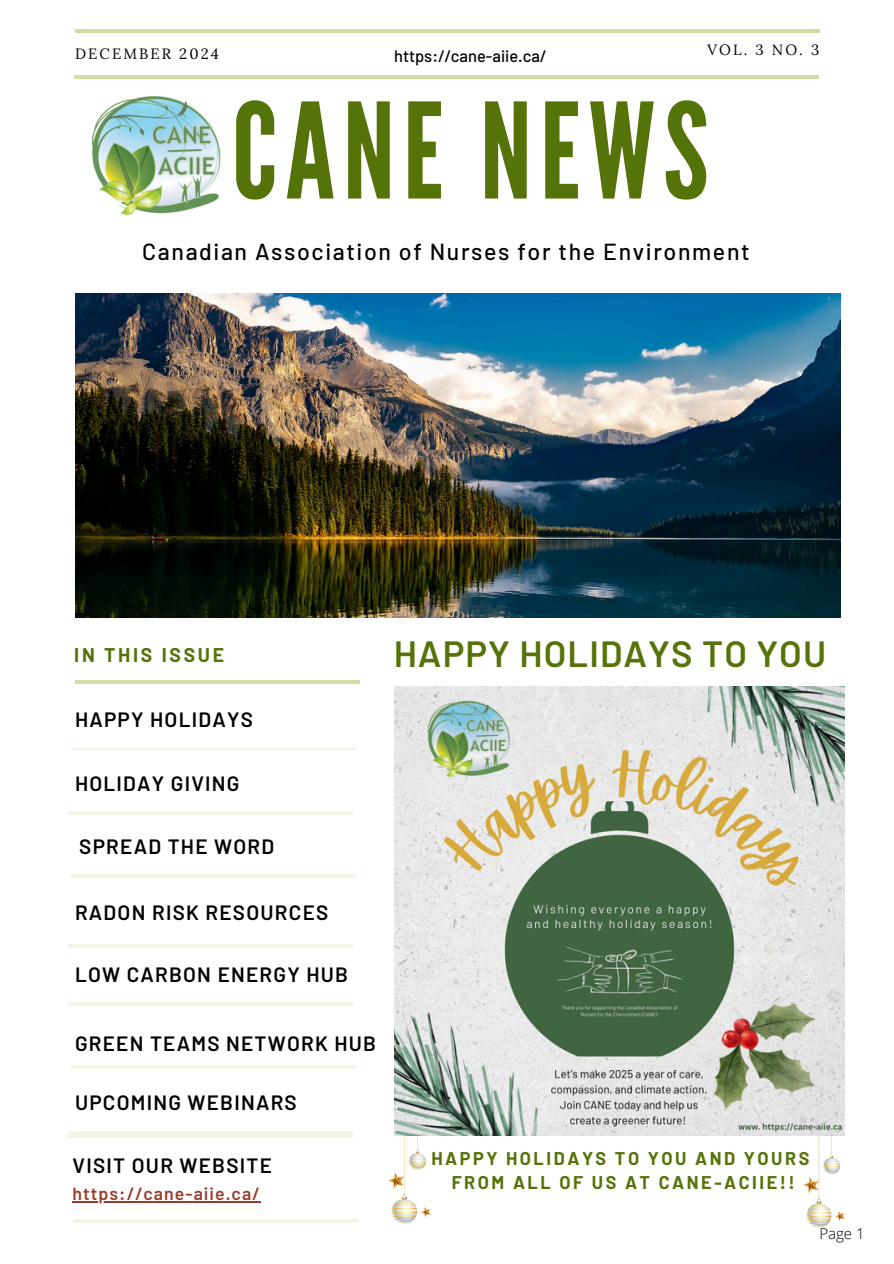
<style>
.page{position:relative;width:894px;height:1264px;background:#fff}
.page>*{position:absolute;margin:0;border:0;box-sizing:border-box;transform-origin:0 0}
.t1{font:132.15px "League Gothic";letter-spacing:.06em;color:#557308}
.t2{font:600 36.45px "Barlow";letter-spacing:.03em;color:#557308}
.t3{font:500 23.1px "Barlow";letter-spacing:.07em;color:#030101}
.t4{font:600 20.7px "Barlow";letter-spacing:.06em;color:#030101}
.t5{font:700 19.35px "Barlow";letter-spacing:.14em;color:#557308}
.t6{font:700 18px/24.8px "Barlow";letter-spacing:.14em;color:#557308;text-align:center}
.t7{font:600 17.7px "Barlow";letter-spacing:.06em;color:#9b3d2e}
.t8{font:500 16.5px "Barlow";color:#000}
.t9{font:300 15px "Open Sans";color:#000}
.t10{font:14.85px "Lora";letter-spacing:.14em;color:#030101}
</style>
<div class="page">
<img style="left:75px;top:293px;width:765px;height:324px">
<hr style="left:74px;top:75px;width:744px;height:3px;background:#9ebf4b">
<hr style="left:75px;top:29px;width:744px;height:4px;background:#cddea3">
<hr style="left:68px;top:811px;width:285px;height:3px;background:#9ebf4b">
<hr style="left:68px;top:944px;width:285px;height:3px;background:#9ebf4b">
<svg style="left:71px;top:1065px;width:285px;height:3px"></svg>
<hr style="left:75px;top:680px;width:284px;height:4px;background:#cedfa5">
<img style="left:91px;top:95px;width:130px;height:120px">
<hr style="left:72px;top:747px;width:284px;height:3px;background:#9ebf4b">
<hr style="left:71px;top:874px;width:285px;height:4px;background:#f0f5e4">
<hr style="left:68px;top:1002px;width:285px;height:3px;background:#9ebf4b">
<hr style="left:73px;top:1219px;width:284px;height:3px;background:#9ebf4b">
<div style="left:68px;top:1131px;width:285px;height:6px;background:#f0f5e4"></div>
<img style="left:388px;top:1135px;width:42px;height:88px">
<img style="left:802px;top:1135px;width:42px;height:92px">
<img style="left:394px;top:686px;width:450px;height:449px">
<hr style="left:73px;top:1200px;width:187px;height:2px;background:#9b3d2e">
<p class="t10" style="left:75px;top:44px;width:145px">DECEMBER 2024</p>
<h1 class="t10" style="left:707px;top:40px;width:113px">VOL. 3 NO. 3</h1>
<h4 class="t8" style="left:394px;top:45px;width:154px">https://cane-aiie.ca/</h4>
<h6 class="t1" style="left:232px;top:75px;width:478px">CANE NEWS</h6>
<p class="t3" style="left:142px;top:237px;width:609px">Canadian Association of Nurses for the Environment</p>
<h4 class="t5" style="left:74px;top:642px;width:151px">IN THIS ISSUE</h4>
<h3 class="t4" style="left:75px;top:706px;width:179px">HAPPY HOLIDAYS</h3>
<h4 class="t4" style="left:75px;top:770px;width:166px">HOLIDAY GIVING</h4>
<h4 class="t4" style="left:79px;top:833px;width:196px">SPREAD THE WORD</h4>
<h4 class="t4" style="left:75px;top:899px;width:255px">RADON RISK RESOURCES</h4>
<p class="t4" style="left:75px;top:961px;width:274px">LOW CARBON ENERGY HUB</p>
<p class="t2" style="left:393px;top:631px;width:434px">HAPPY HOLIDAYS TO YOU</p>
<h4 class="t4" style="left:75px;top:1030px;width:302px">GREEN TEAMS NETWORK HUB</h4>
<h4 class="t4" style="left:75px;top:1089px;width:223px">UPCOMING WEBINARS</h4>
<p class="t4" style="left:73px;top:1152px;width:201px">VISIT OUR WEBSITE</p>
<p class="t7" style="left:73px;top:1182px;width:188px">https://cane-aiie.ca/</p>
<h4 class="t6" style="left:431px;top:1144px;width:379px">HAPPY HOLIDAYS TO YOU AND YOURS<br>FROM ALL OF US AT CANE-ACIIE!!</h4>
<p class="t9" style="left:819px;top:1222px;width:47px">Page 1</p>
</div>
